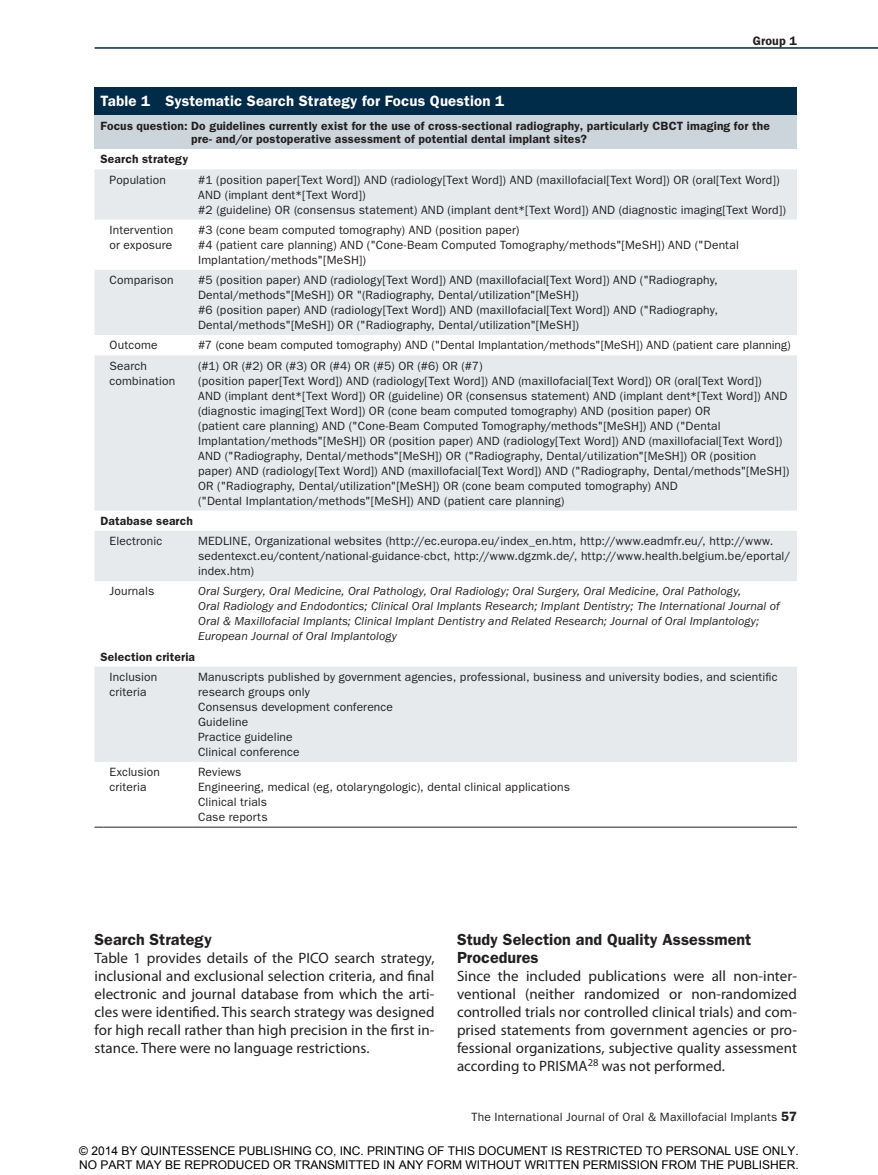
<style>
.page{position:relative;width:878px;height:1175px;background:#fff}
.page>*{position:absolute;margin:0;border:0;box-sizing:border-box;transform-origin:0 0}
.t1{font:600 16.2px/18px "ITC Franklin Gothic Std";letter-spacing:.005em;color:#221f20}
.t2{font:15px/18px "Myriad Pro";letter-spacing:.005em;color:#221f20;text-align:justify}
.t3{font:600 15px "ITC Franklin Gothic Std";letter-spacing:.01em;color:#fff}
.t4{font:600 12.3px "ITC Franklin Gothic Std";color:#221f20}
.t5{font:12px/15px "ITC Franklin Gothic Std";letter-spacing:.015em;color:#221f20}
.t6{font:italic 12px/15px "ITC Franklin Gothic Std";letter-spacing:.01em;color:#221f20}
.t7{font:600 12px/13.5px "ITC Franklin Gothic Std";letter-spacing:.015em;color:#221f20}
.t8{font:12px/14.4px "Arial";color:#000}
.s1{font-weight:600;font-size:13.5px}
</style>
<div class="page">
<hr style="left:94px;top:47px;width:784px;height:2px;background:#002b49">
<div style="left:94px;top:87px;width:702px;height:28px;background:#002b49"></div>
<div style="left:94px;top:115px;width:702px;height:34px;background:#ccd5db"></div>
<svg style="left:94px;top:169px;width:702px;height:593px;fill:#e6eaed"></svg>
<svg style="left:94px;top:826px;width:702px;height:2px"></svg>
<hr style="left:104px;top:826px;width:88px;height:1px;background:#221f20">
<hr style="left:192px;top:826px;width:604px;height:1px;background:#221f20">
<p class="t4" style="left:752px;top:33px;width:46px">Group 1</p>
<p class="t3" style="left:100px;top:92px;width:405px">Table 1 Systematic Search Strategy for Focus Question 1</p>
<p class="t7" style="left:191px;top:119px;width:580px;text-indent:-91px">Focus question: Do guidelines currently exist for the use of cross-sectional radiography, particularly CBCT imaging for the pre- and/or postoperative assessment of potential dental implant sites?</p>
<p class="t7" style="left:100px;top:152px;width:89px">Search strategy</p>
<p class="t5" style="left:110px;top:172px;width:58px">Population</p>
<p class="t5" style="left:198px;top:172px;width:589px">#1 (position paper[Text Word]) AND (radiology[Text Word]) AND (maxillofacial[Text Word]) OR (oral[Text Word])<br>AND (implant dent*[Text Word])<br>#2 (guideline) OR (consensus statement) AND (implant dent*[Text Word]) AND (diagnostic imaging[Text Word])</p>
<p class="t5" style="left:110px;top:222px;width:65px">Intervention or exposure</p>
<p class="t5" style="left:198px;top:222px;width:542px">#3 (cone beam computed tomography) AND (position paper)<br>#4 (patient care planning) AND ("Cone-Beam Computed Tomography/methods"[MeSH]) AND ("Dental<br>Implantation/methods"[MeSH])</p>
<p class="t5" style="left:110px;top:272px;width:66px">Comparison</p>
<p class="t5" style="left:198px;top:272px;width:521px">#5 (position paper) AND (radiology[Text Word]) AND (maxillofacial[Text Word]) AND ("Radiography, Dental/methods"[MeSH]) OR "(Radiography, Dental/utilization"[MeSH])<br>#6 (position paper) AND (radiology[Text Word]) AND (maxillofacial[Text Word]) AND ("Radiography, Dental/methods"[MeSH]) OR ("Radiography, Dental/utilization"[MeSH])</p>
<p class="t5" style="left:110px;top:338px;width:49px">Outcome</p>
<p class="t5" style="left:198px;top:338px;width:594px">#7 (cone beam computed tomography) AND ("Dental Implantation/methods"[MeSH]) AND (patient care planning)</p>
<p class="t5" style="left:110px;top:358px;width:67px">Search combination</p>
<p class="t5" style="left:198px;top:358px;width:592px">(#1) OR (#2) OR (#3) OR (#4) OR (#5) OR (#6) OR (#7)<br>(position paper[Text Word]) AND (radiology[Text Word]) AND (maxillofacial[Text Word]) OR (oral[Text Word])<br>AND (implant dent*[Text Word]) OR (guideline) OR (consensus statement) AND (implant dent*[Text Word]) AND (diagnostic imaging[Text Word]) OR (cone beam computed tomography) AND (position paper) OR<br>(patient care planning) AND ("Cone-Beam Computed Tomography/methods"[MeSH]) AND ("Dental Implantation/methods"[MeSH]) OR (position paper) AND (radiology[Text Word]) AND (maxillofacial[Text Word])<br>AND ("Radiography, Dental/methods"[MeSH]) OR ("Radiography, Dental/utilization"[MeSH]) OR (position paper) AND (radiology[Text Word]) AND (maxillofacial[Text Word]) AND ("Radiography, Dental/methods"[MeSH])<br>OR ("Radiography, Dental/utilization"[MeSH]) OR (cone beam computed tomography) AND<br>("Dental Implantation/methods"[MeSH]) AND (patient care planning)</p>
<p class="t7" style="left:100px;top:514px;width:94px">Database search</p>
<p class="t5" style="left:110px;top:533px;width:54px">Electronic</p>
<p class="t5" style="left:198px;top:533px;width:594px">MEDLINE, Organizational websites (http://ec.europa.eu/index_en.htm, http://www.eadmfr.eu/, http://www. sedentexct.eu/content/national-guidance-cbct, http://www.dgzmk.de/, http://www.health.belgium.be/eportal/ index.htm)</p>
<p class="t5" style="left:110px;top:584px;width:46px">Journals</p>
<p class="t6" style="left:198px;top:584px;width:583px">Oral Surgery, Oral Medicine, Oral Pathology, Oral Radiology; Oral Surgery, Oral Medicine, Oral Pathology,<br>Oral Radiology and Endodontics; Clinical Oral Implants Research; Implant Dentistry; The International Journal of Oral &amp; Maxillofacial Implants; Clinical Implant Dentistry and Related Research; Journal of Oral Implantology; European Journal of Oral Implantology</p>
<p class="t7" style="left:100px;top:649px;width:96px">Selection criteria</p>
<p class="t5" style="left:110px;top:669px;width:49px">Inclusion criteria</p>
<p class="t5" style="left:198px;top:669px;width:581px">Manuscripts published by government agencies, professional, business and university bodies, and scientific research groups only<br>Consensus development conference<br>Guideline<br>Practice guideline<br>Clinical conference</p>
<p class="t5" style="left:110px;top:764px;width:52px">Exclusion criteria</p>
<p class="t5" style="left:198px;top:764px;width:373px">Reviews<br>Engineering, medical (eg, otolaryngologic), dental clinical applications<br>Clinical trials<br>Case reports</p>
<h1 class="t1" style="left:94px;top:930px;width:119px">Search Strategy</h1>
<p class="t2" style="left:94px;top:949px;width:341px">Table 1 provides details of the PICO search strategy, inclusional and exclusional selection criteria, and final electronic and journal database from which the arti&shy;cles were identified. This search strategy was designed for high recall rather than high precision in the first in&shy;stance. There were no language restrictions.</p>
<h1 class="t1" style="left:457px;top:930px;width:296px">Study Selection and Quality Assessment<br>Procedures</h1>
<p class="t2" style="left:457px;top:967px;width:341px">Since the included publications were all non-inter&shy;ventional (neither randomized or non-randomized controlled trials nor controlled clinical trials) and com&shy;prised statements from government agencies or pro&shy;fessional organizations, subjective quality assessment according to PRISMA<sup>28</sup> was not performed.</p>
<p class="t5" style="left:471px;top:1109px;width:327px">The International Journal of Oral &amp; Maxillofacial Implants <span class="s1">57</span></p>
<p class="t8" style="left:79px;top:1143px;width:721px">© 2014 BY QUINTESSENCE PUBLISHING CO, INC. PRINTING OF THIS DOCUMENT IS RESTRICTED TO PERSONAL USE ONLY.<br>NO PART MAY BE REPRODUCED OR TRANSMITTED IN ANY FORM WITHOUT WRITTEN PERMISSION FROM THE PUBLISHER.</p>
</div>
